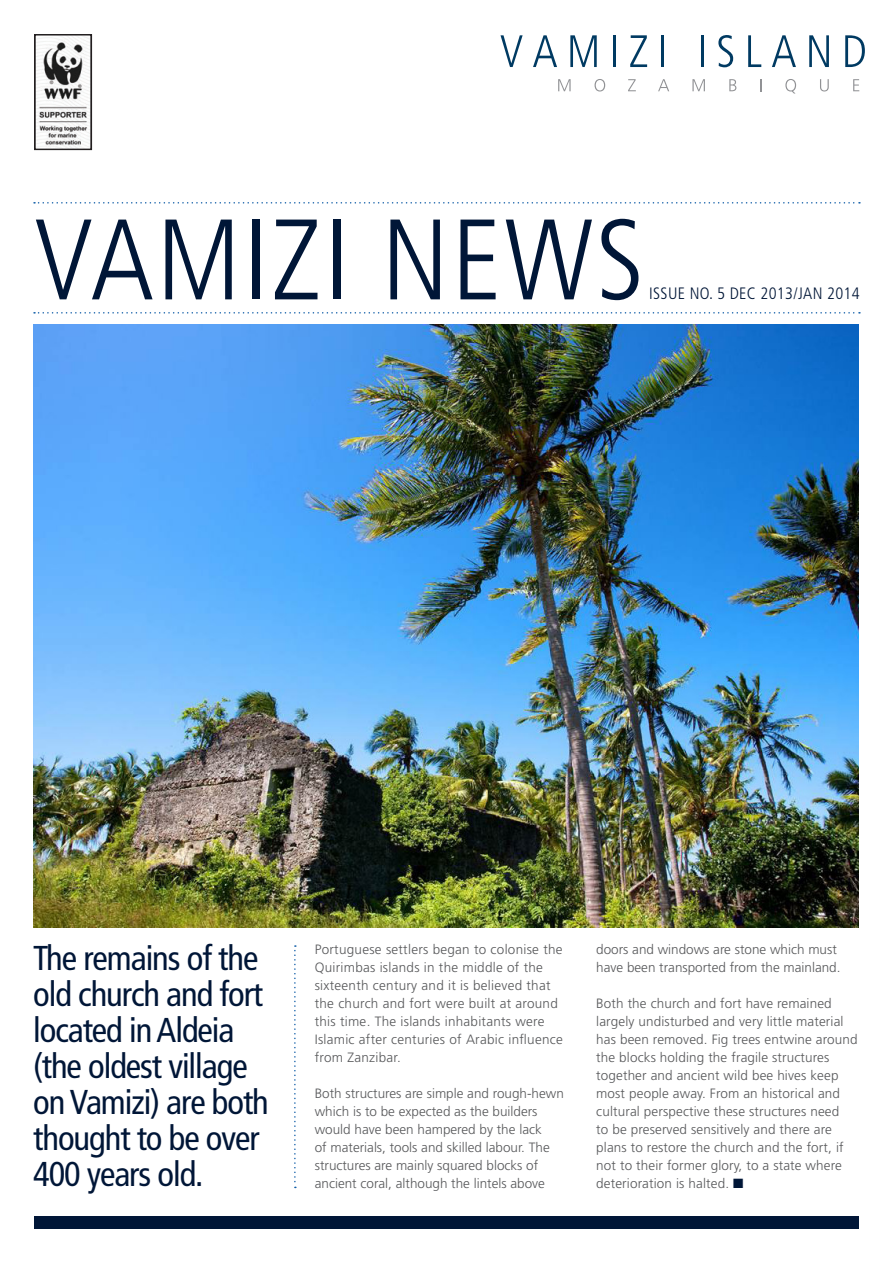
<style>
.page{position:relative;width:893px;height:1263px;background:#fff}
.page>*{position:absolute;margin:0;border:0;box-sizing:border-box;transform-origin:0 0}
.t1{font:300 condensed 114.3px "Frutiger LT Std";letter-spacing:.02em;color:#001637}
.t2{font:condensed 34.5px/36px "Frutiger LT Std";letter-spacing:-.03em;color:#001637}
.t3{font:300 condensed 16.5px "Frutiger LT Std";letter-spacing:.02em;color:#001637}
.t4{font:300 13.5px/18px "Frutiger LT Std";letter-spacing:.01em;color:#57585a}
.s1{color:#001637}
</style>
<div class="page">
<svg style="left:34px;top:312px;width:826px;height:2px"></svg>
<svg style="left:34px;top:202px;width:826px;height:2px"></svg>
<div style="left:34px;top:1216px;width:825px;height:13px;background:#001637"></div>
<svg style="left:500px;top:35px;width:23px;height:32px"></svg>
<svg style="left:533px;top:35px;width:24px;height:32px"></svg>
<svg style="left:570px;top:35px;width:27px;height:32px"></svg>
<hr style="left:613px;top:35px;width:3px;height:32px;background:#003a62">
<svg style="left:630px;top:35px;width:17px;height:32px"></svg>
<hr style="left:661px;top:35px;width:3px;height:32px;background:#003a62">
<hr style="left:701px;top:35px;width:2px;height:32px;background:#003a62">
<svg style="left:718px;top:35px;width:15px;height:32px"></svg>
<svg style="left:748px;top:35px;width:13px;height:32px"></svg>
<svg style="left:772px;top:35px;width:24px;height:32px"></svg>
<svg style="left:809px;top:35px;width:20px;height:32px"></svg>
<svg style="left:845px;top:35px;width:20px;height:32px"></svg>
<svg style="left:558px;top:79px;width:13px;height:12px"></svg>
<svg style="left:594px;top:79px;width:11px;height:12px"></svg>
<svg style="left:628px;top:79px;width:8px;height:12px"></svg>
<svg style="left:658px;top:79px;width:11px;height:12px"></svg>
<svg style="left:692px;top:79px;width:13px;height:12px"></svg>
<svg style="left:729px;top:79px;width:7px;height:12px"></svg>
<svg style="left:760px;top:79px;width:2px;height:12px"></svg>
<svg style="left:785px;top:79px;width:11px;height:15px"></svg>
<svg style="left:820px;top:79px;width:9px;height:12px"></svg>
<svg style="left:853px;top:79px;width:6px;height:12px"></svg>
<svg style="left:294px;top:945px;width:2px;height:243px"></svg>
<img style="left:33px;top:324px;width:826px;height:603px">
<img style="left:37px;top:37px;width:52px;height:110px">
<div style="left:34px;top:34px;width:58px;height:116px;border:2px solid #231f20"></div>
<p class="t1" style="left:34px;top:195px;width:612px">VAMIZI NEWS</p>
<p class="t3" style="left:649px;top:284px;width:212px">ISSUE NO. 5 DEC 2013/JAN 2014</p>
<p class="t2" style="left:33px;top:940px;width:237px">The remains of the old church and fort located in Aldeia (the oldest village on Vamizi) are both thought to be over<br>400 years old.</p>
<p class="t4" style="left:315px;top:940px;width:249px">Portuguese settlers began to colonise the<br>Quirimbas islands in the middle of the sixteenth century and it is believed that</p>
<p class="t4" style="left:315px;top:994px;width:250px">the church and fort were built at around this time. The islands inhabitants were Islamic after centuries of Arabic influence from Zanzibar.</p>
<p class="t4" style="left:315px;top:1084px;width:251px">Both structures are simple and rough-hewn which is to be expected as the builders</p>
<p class="t4" style="left:315px;top:1120px;width:237px">would have been hampered by the lack of materials, tools and skilled labour. The structures are mainly squared blocks of ancient coral, although the lintels above</p>
<p class="t4" style="left:596px;top:940px;width:246px">doors and windows are stone which must have been transported from the mainland.</p>
<p class="t4" style="left:596px;top:994px;width:263px">Both the church and fort have remained largely undisturbed and very little material has been removed. Fig trees entwine around the blocks holding the fragile structures together and ancient wild bee hives keep most people away. From an historical and cultural perspective these structures need<br>to be preserved sensitively and there are plans to restore the church and the fort, if not to their former glory, to a state where deterioration is halted. <span class="s1">■</span></p>
</div>
